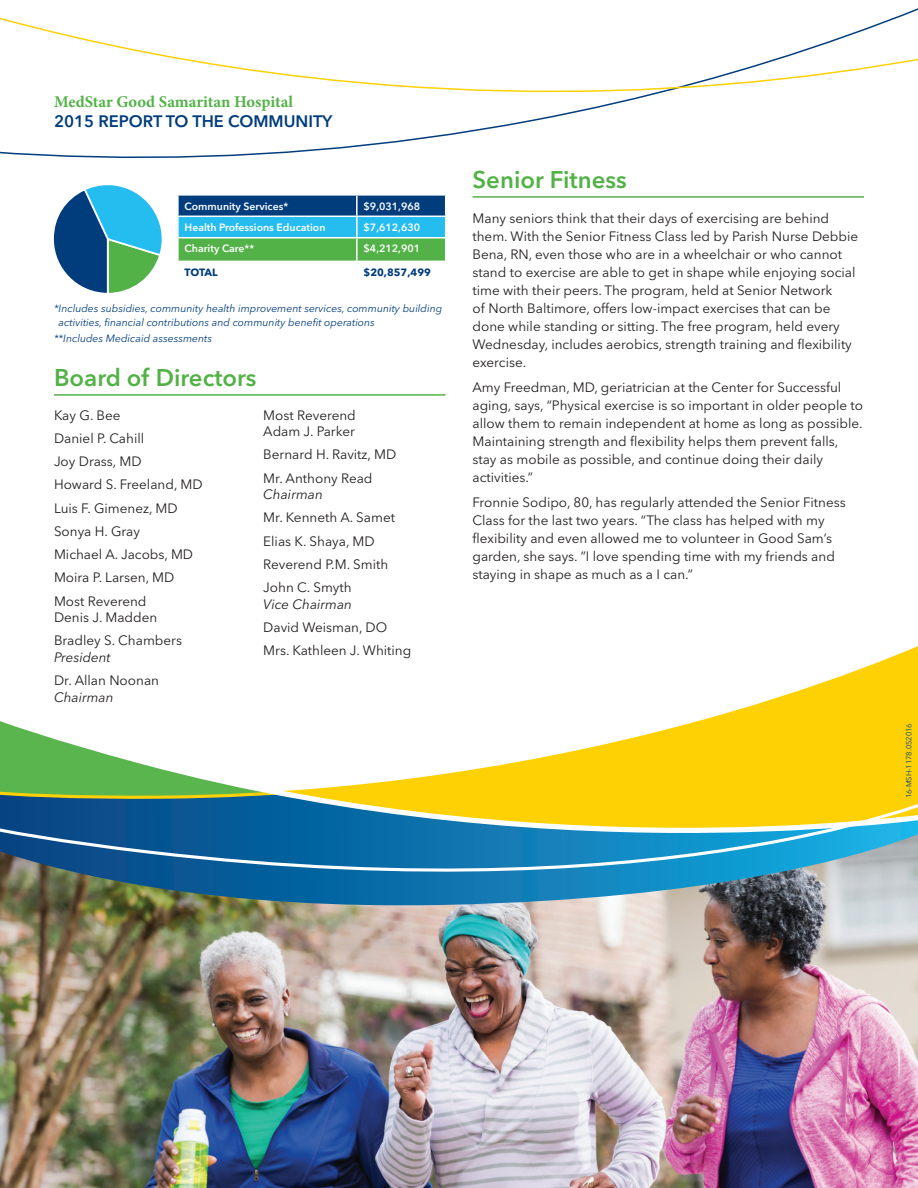
<style>
.page{position:relative;width:918px;height:1188px;background:#fff}
.page>*{position:absolute;margin:0;border:0;box-sizing:border-box;transform-origin:0 0}
.t1{font:600 24px "Avenir Next LT Pro";color:#53b247}
.t2{font:700 16.5px "Minion Pro";color:#53b247}
.t3{font:600 16.5px "Avenir Next LT Pro";color:#013d7d}
.t4{font:13.5px/18px "Avenir Next LT Pro";color:#231f20}
.t5{font:italic 13.5px "Avenir Next LT Pro";color:#231f20}
.t6{font:italic 10.5px/13.5px "Avenir Next LT Pro";color:#013d7d}
.t7{font:600 10.5px "Avenir Next LT Pro";color:#fff}
.t8{font:700 10.5px "Avenir Next LT Pro";color:#013d7d}
.t9{font:7.5px "Avenir Next LT Pro";color:#013d7d}
</style>
<div class="page">
<img style="left:0;top:916px;width:918px;height:272px">
<svg style="left:0;top:108px;width:597px;height:51px"></svg>
<svg style="left:0;top:8px;width:918px;height:100px"></svg>
<svg style="left:818px;top:646px;width:100px;height:38px"></svg>
<svg style="left:0;top:684px;width:918px;height:101px"></svg>
<img style="left:0;top:785px;width:918px;height:131px">
<hr style="left:472px;top:196px;width:392px;height:2px;background:#53b247">
<hr style="left:54px;top:394px;width:392px;height:2px;background:#53b247">
<svg style="left:53px;top:185px;width:109px;height:108px"></svg>
<svg style="left:178px;top:195px;width:268px;height:67px;background:#3b9997"></svg>
<p class="t2" style="left:54px;top:90px;width:241px">MedStar Good Samaritan Hospital</p>
<p class="t3" style="left:54px;top:111px;width:280px">2015 REPORT TO THE COMMUNITY</p>
<p class="t7" style="left:185px;top:199px;width:105px">Community Services*</p>
<p class="t7" style="left:364px;top:199px;width:58px">$9,031,968</p>
<p class="t7" style="left:185px;top:221px;width:142px">Health Professions Education</p>
<p class="t7" style="left:364px;top:221px;width:58px">$7,612,630</p>
<p class="t7" style="left:185px;top:242px;width:71px">Charity Care**</p>
<p class="t7" style="left:364px;top:242px;width:58px">$4,212,901</p>
<p class="t8" style="left:185px;top:266px;width:35px">TOTAL</p>
<p class="t8" style="left:364px;top:266px;width:69px">$20,857,499</p>
<p class="t6" style="left:59px;top:302px;width:385px;text-indent:-5px">*Includes subsidies, community health improvement services, community building activities, financial contributions and community benefit operations</p>
<p class="t6" style="left:54px;top:332px;width:160px">**Includes Medicaid assessments</p>
<h1 class="t1" style="left:54px;top:363px;width:204px">Board of Directors</h1>
<p class="t4" style="left:54px;top:403px;width:150px;line-height:23.2px">Kay G. Bee<br>Daniel P. Cahill<br>Joy Drass, MD<br>Howard S. Freeland, MD<br>Luis F. Gimenez, MD<br>Sonya H. Gray<br>Michael A. Jacobs, MD<br>Moira P. Larsen, MD<br>Most Reverend</p>
<p class="t4" style="left:54px;top:606px;width:130px;line-height:23.2px">Denis J. Madden<br>Bradley S. Chambers</p>
<p class="t5" style="left:54px;top:649px;width:58px">President</p>
<p class="t4" style="left:54px;top:671px;width:107px">Dr. Allan Noonan</p>
<p class="t5" style="left:54px;top:689px;width:61px">Chairman</p>
<p class="t4" style="left:263px;top:407px;width:94px;line-height:16.5px">Most Reverend<br>Adam J. Parker</p>
<p class="t4" style="left:263px;top:443px;width:134px;line-height:23.2px">Bernard H. Ravitz, MD<br>Mr. Anthony Read</p>
<p class="t5" style="left:263px;top:486px;width:61px">Chairman</p>
<p class="t4" style="left:263px;top:506px;width:133px;line-height:23.2px">Mr. Kenneth A. Samet<br>Elias K. Shaya, MD<br>Reverend P.M. Smith<br>John C. Smyth</p>
<p class="t5" style="left:263px;top:596px;width:90px">Vice Chairman</p>
<p class="t4" style="left:263px;top:616px;width:150px;line-height:23.2px">David Weisman, DO<br>Mrs. Kathleen J. Whiting</p>
<h1 class="t1" style="left:472px;top:165px;width:156px">Senior Fitness</h1>
<p class="t4" style="left:472px;top:209px;width:387px">Many seniors think that their days of exercising are behind them. With the Senior Fitness Class led by Parish Nurse Debbie Bena, RN, even those who are in a wheelchair or who cannot stand to exercise are able to get in shape while enjoying social time with their peers. The program, held at Senior Network<br>of North Baltimore, offers low-impact exercises that can be done while standing or sitting. The free program, held every Wednesday, includes aerobics, strength training and flexibility exercise.</p>
<p class="t4" style="left:472px;top:378px;width:392px">Amy Freedman, MD, geriatrician at the Center for Successful aging, says, “Physical exercise is so important in older people to allow them to remain independent at home as long as possible.<br>Maintaining strength and flexibility helps them prevent falls, stay as mobile as possible, and continue doing their daily activities.”</p>
<p class="t4" style="left:472px;top:493px;width:375px">Fronnie Sodipo, 80, has regularly attended the Senior Fitness Class for the last two years. “The class has helped with my flexibility and even allowed me to volunteer in Good Sam’s garden, she says. ”I love spending time with my friends and staying in shape as much as a I can.”</p>
<p class="t9" style="left:904px;top:798px;width:77px;rotate:-90deg">16-MSH-1178.052016</p>
</div>
